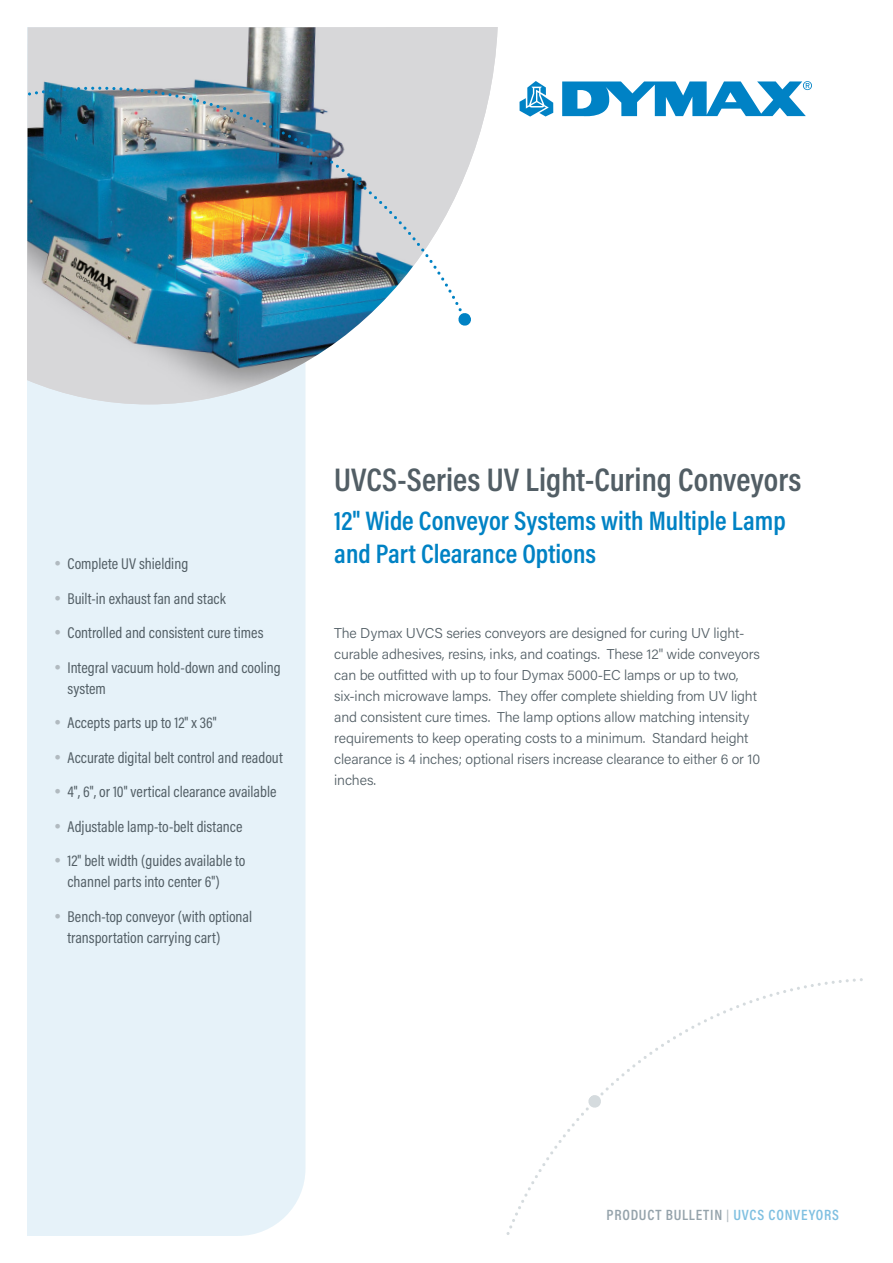
<style>
.page{position:relative;width:893px;height:1263px;background:#fff}
.page>*{position:absolute;margin:0;border:0;box-sizing:border-box;transform-origin:0 0}
.t1{font:600 33px "Acumin Pro Cond";color:#525e65}
.t2{font:600 27px/33px "Acumin Pro Cond";color:#0082c4}
.t3{font:15.75px/34.5px "Acumin Pro Cond";color:#525e65}
.t4{font:600 15px "Acumin Pro Cond";letter-spacing:.05em;color:#95a3ab}
.t5{font:300 14.25px/21px "Acumin Pro";letter-spacing:-.01em;color:#525e65}
.s1{font-size:12px;color:#b1bac0}
.s2{color:#80c0e1}
</style>
<div class="page">
<div style="left:27px;top:404px;width:278px;height:832px;background:#e6f2f9"></div>
<img style="left:27px;top:27px;width:471px;height:377px">
<svg style="left:506px;top:978px;width:357px;height:257px"></svg>
<svg style="left:519px;top:81px;width:34px;height:36px"></svg>
<svg style="left:562px;top:81px;width:250px;height:36px"></svg>
<img style="left:28px;top:87px;width:445px;height:241px">
<svg style="left:55px;top:561px;width:5px;height:5px"></svg>
<svg style="left:55px;top:595px;width:5px;height:5px"></svg>
<svg style="left:55px;top:630px;width:5px;height:5px"></svg>
<svg style="left:55px;top:664px;width:5px;height:5px"></svg>
<svg style="left:55px;top:720px;width:5px;height:5px"></svg>
<svg style="left:55px;top:754px;width:5px;height:5px"></svg>
<svg style="left:55px;top:789px;width:5px;height:5px"></svg>
<svg style="left:55px;top:823px;width:5px;height:5px"></svg>
<svg style="left:55px;top:858px;width:5px;height:5px"></svg>
<svg style="left:55px;top:913px;width:5px;height:5px"></svg>
<p class="t3" style="left:68px;top:546px;width:215px">Complete UV shielding<br>Built-in exhaust fan and stack<br>Controlled and consistent cure times<br>Integral vacuum hold-down and cooling</p>
<p class="t3" style="left:68px;top:670px;width:217px">system<br>Accepts parts up to 12" x 36"<br>Accurate digital belt control and readout<br>4", 6", or 10" vertical clearance available<br>Adjustable lamp-to-belt distance<br>12" belt width (guides available to</p>
<p class="t3" style="left:68px;top:864px;width:186px">channel parts into center 6")<br>Bench-top conveyor (with optional</p>
<p class="t3" style="left:68px;top:919px;width:154px">transportation carrying cart)</p>
<h1 class="t1" style="left:334px;top:458px;width:469px">UVCS-Series UV Light-Curing Conveyors</h1>
<h2 class="t2" style="left:334px;top:504px;width:453px">12" Wide Conveyor Systems with Multiple Lamp and Part Clearance Options</h2>
<p class="t5" style="left:334px;top:622px;width:427px">The Dymax UVCS series conveyors are designed for curing UV light&shy;curable adhesives, resins, inks, and coatings. These 12" wide conveyors can be outfitted with up to four Dymax 5000-EC lamps or up to two, six-inch microwave lamps. They offer complete shielding from UV light and consistent cure times. The lamp options allow matching intensity requirements to keep operating costs to a minimum. Standard height clearance is 4 inches; optional risers increase clearance to either 6 or 10 inches.</p>
<p class="t4" style="left:607px;top:1205px;width:234px">PRODUCT BULLETIN <span class="s1">|</span> <span class="s2">UVCS CONVEYORS</span></p>
</div>
